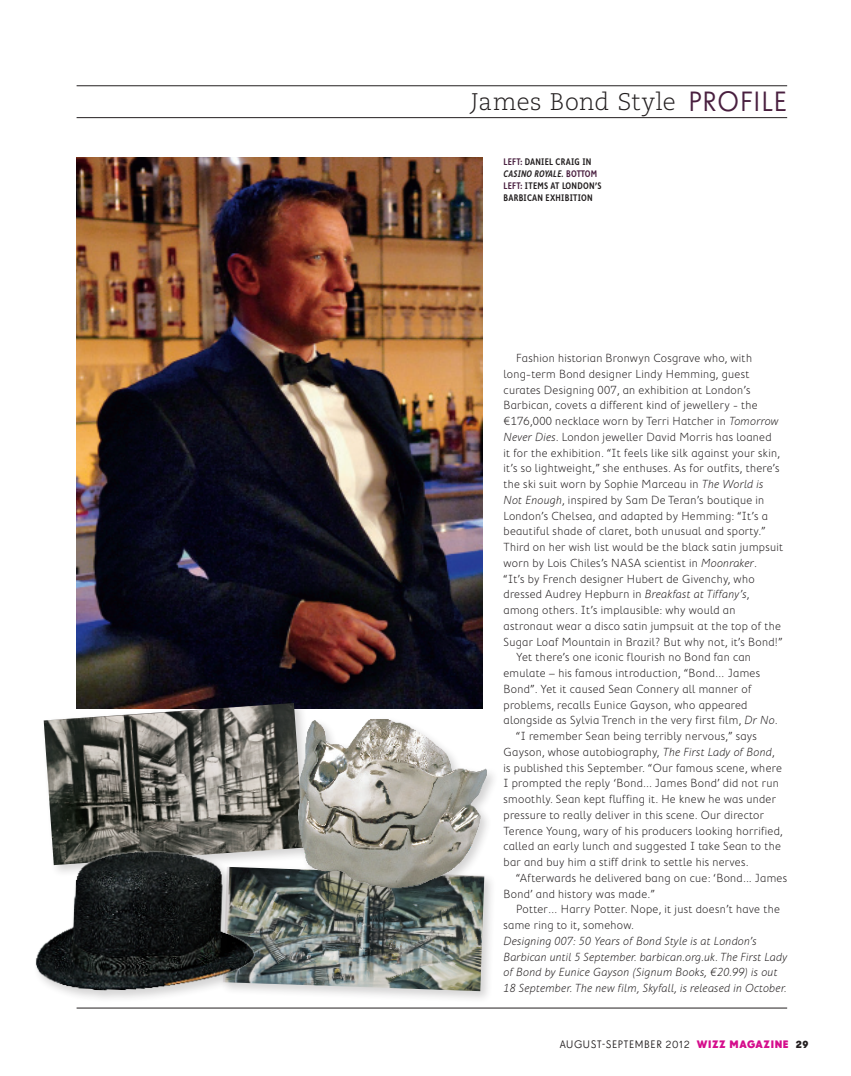
<style>
.page{position:relative;width:851px;height:1076px;background:#fff}
.page>*{position:absolute;margin:0;border:0;box-sizing:border-box;transform-origin:0 0}
.t1{font:300 24px "Caecilia CE";letter-spacing:.005em;color:#231f20}
.t2{font:300 12px/15.8px "Cambridge Round";letter-spacing:.025em;color:#231f20}
.t3{font:italic 300 12px/15.8px "Cambridge Round";letter-spacing:.025em;color:#231f20}
.t4{font:10.5px "Super Grotesk OT";letter-spacing:.06em;color:#231f20}
.t5{font:600 condensed 9.75px/12px "Cambridge Round";letter-spacing:.025em;color:#231f20}
.s1{font-family:"Super Grotesk OT";font-weight:400;font-size:27px;color:#491f3f}
.s2{color:#491f3f}
.s3{font-style:italic}
.s4{font-family:"Super Grotesk OT Bld";color:#d50d8c}
.s5{font-family:"Super Grotesk OT Bld"}
</style>
<div class="page">
<hr style="left:77px;top:85px;width:710px;height:1px;background:#231f20">
<hr style="left:77px;top:117px;width:710px;height:1px;background:#231f20">
<hr style="left:77px;top:1007px;width:710px;height:1px;background:#231f20">
<img style="left:77px;top:157px;width:405px;height:545px">
<div style="left:40px;top:699px;width:276px;height:178px;background:#231f20;opacity:.2"></div>
<img style="left:44px;top:703px;width:235px;height:160px">
<div style="left:219px;top:863px;width:277px;height:140px;background:#231f20;opacity:.2"></div>
<img style="left:269px;top:867px;width:215px;height:124px">
<img style="left:279px;top:702px;width:217px;height:199px">
<img style="left:35px;top:835px;width:234px;height:174px">
<h1 class="t1" style="left:471px;top:86px;width:317px">James Bond Style <span class="s1">PROFILE</span></h1>
<p class="t5" style="left:503px;top:156px;width:95px"><span class="s2">LEFT:</span> DANIEL CRAIG IN<br><span class="s3">CASINO ROYALE.</span> <span class="s2">BOTTOM<br>LEFT:</span> ITEMS AT LONDON</p>
<p class="t5" style="left:595px;top:180px;width:8px">’S</p>
<p class="t5" style="left:503px;top:192px;width:6px">BARBICAN</p>
<p class="t5" style="left:545px;top:192px;width:16px">EXHIBI</p>
<p class="t5" style="left:573px;top:192px;width:11px">TION</p>
<p class="t2" style="left:503px;top:350px;width:281px;text-indent:13px">Fashion historian Bronwyn Cosgrave who, with long-term Bond designer Lindy Hemming, guest curates Designing 007, an exhibition at London’s Barbican, covets a different kind of jewellery - the €176,000 necklace worn by Terri H atcher in <span class="s3">Tomorrow Never Dies</span>. London jeweller David Morris has loaned<br>it for the exhibition. “It feels like silk against your skin, it’s so lightweight,” she enthuses. As for outfits, there’s the ski suit worn by Sophie Marceau in <span class="s3">The World is Not Enough</span>, inspired by Sam De Teran’s boutique in London’s Chelsea, and adapted by Hemming: “It’s a beautiful shade of claret, both unusual and sporty.” Third on her wish list would be the black satin jumpsuit worn by Lois Chiles’s NASA</p>
<p class="t2" style="left:644px;top:555px;width:114px">scientist in <span class="s3">Moonraker</span>.</p>
<p class="t2" style="left:503px;top:570px;width:253px">“It’s by French designer H ubert de Givenchy, who</p>
<p class="t2" style="left:503px;top:586px;width:247px">dressed Audrey H epburn in <span class="s3">Breakfast at Tiffany’s</span>,</p>
<p class="t2" style="left:503px;top:602px;width:233px">among others. It’s implausible: why would an</p>
<p class="t2" style="left:503px;top:618px;width:279px">astronaut wear a disco satin jumpsuit at the top of the</p>
<p class="t2" style="left:503px;top:633px;width:280px">Sugar Loaf Mountain in Brazil? But why not, it’s Bond!”</p>
<p class="t2" style="left:516px;top:649px;width:236px">Yet there’s one iconic flourish no Bond fan can</p>
<p class="t2" style="left:503px;top:665px;width:258px">emulate – his famous introduction, “Bond… James</p>
<p class="t2" style="left:503px;top:681px;width:250px">Bond”. Yet it caused Sean Connery all manner of</p>
<p class="t2" style="left:503px;top:696px;width:245px">problems, recalls Eunice Gayson, who appeared</p>
<p class="t2" style="left:503px;top:712px;width:275px">alongside as Sylvia Trench in the very first film, <span class="s3">Dr No</span>.</p>
<p class="t2" style="left:516px;top:728px;width:242px">“I remember Sean being terribly nervous,” says</p>
<p class="t2" style="left:503px;top:744px;width:272px">Gayson, whose autobiography, <span class="s3">The First Lady of Bond</span>,</p>
<p class="t2" style="left:503px;top:759px;width:280px">is published this September. “Our famous scene, where</p>
<p class="t2" style="left:503px;top:775px;width:277px">I prompted the reply ‘Bond... James Bond’ did not run</p>
<p class="t2" style="left:503px;top:791px;width:274px">smoothly. Sean kept fluffing it. H e knew he was under</p>
<p class="t2" style="left:503px;top:807px;width:262px">pressure to really deliver in this scene. Our director</p>
<p class="t2" style="left:503px;top:822px;width:281px">Terence Young, wary of his producers looking horrified,</p>
<p class="t2" style="left:503px;top:838px;width:279px">called an early lunch and suggested I take Sean to the</p>
<p class="t2" style="left:503px;top:854px;width:246px">bar and buy him a stiff drink to settle his nerves.</p>
<p class="t2" style="left:516px;top:870px;width:272px">“Afterwards he delivered bang on cue: ‘Bond... James</p>
<p class="t2" style="left:503px;top:885px;width:153px">Bond’ and history was made.”</p>
<p class="t2" style="left:516px;top:901px;width:265px">Potter… H arry Potter. N ope, it just doesn’t have the</p>
<p class="t2" style="left:503px;top:917px;width:132px">same ring to it, somehow.</p>
<p class="t3" style="left:503px;top:933px;width:286px">Designing 007: 50 Years of Bond Style is at London’s Barbican until 5 September. barbican.org.uk. The First Lady of Bond by Eunice Gayson (Signum Books, €20.99) is out 18 September. The new film, Skyfall, is released in October.</p>
<p class="t4" style="left:559px;top:1038px;width:250px">AUGUST-SEPTEMBER 2012 <span class="s4">WIZZ MAGAZINE</span> <span class="s5">29</span></p>
</div>
